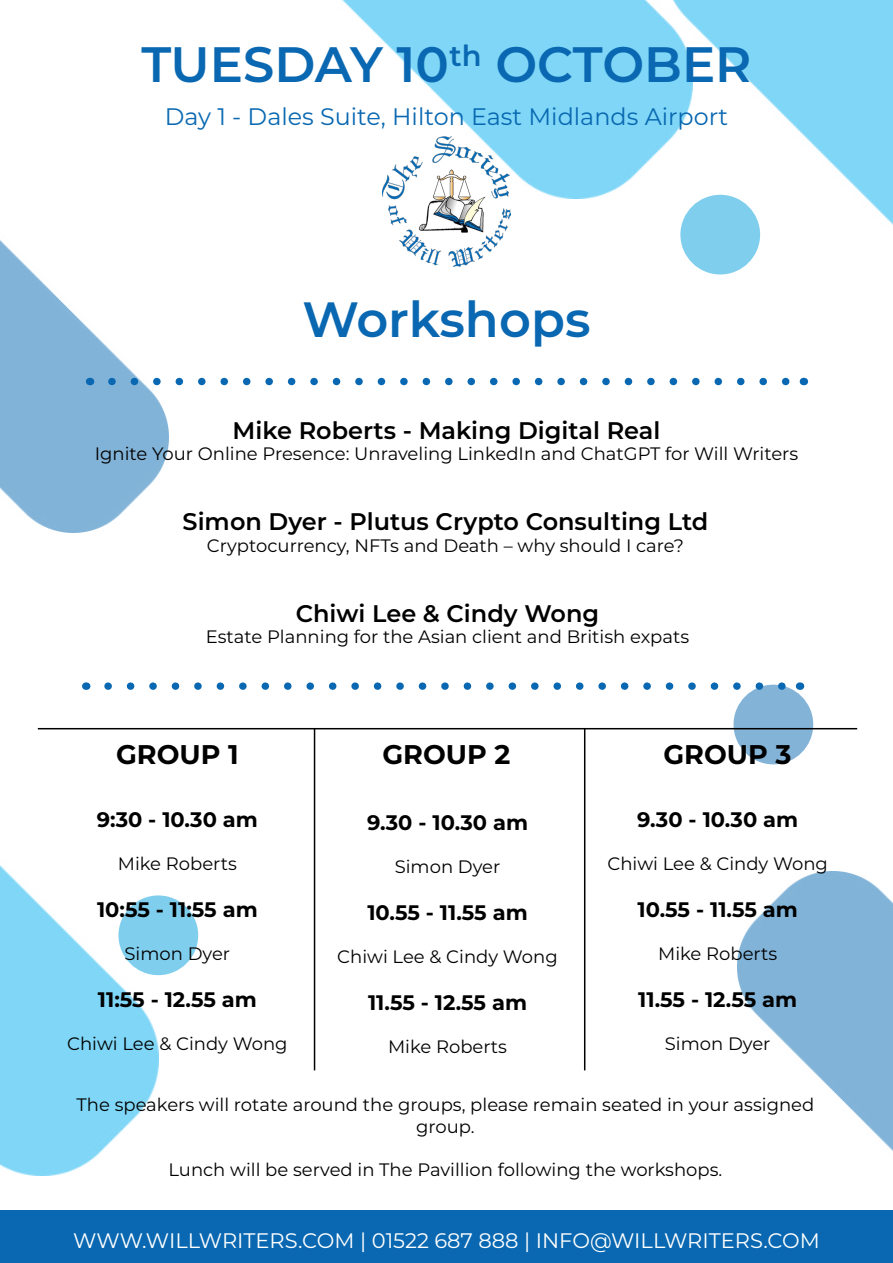
<style>
.page{position:relative;width:893px;height:1263px;background:#fff}
.page>*{position:absolute;margin:0;border:0;box-sizing:border-box;transform-origin:0 0}
.t1{font:600 49.65px "Montserrat";color:#0968b1}
.t2{font:600 49.5px "Montserrat";color:#0968b1}
.t3{font:700 27px "Montserrat";color:#000}
.t4{font:600 24px "Montserrat";color:#000}
.t5{font:23.85px "Montserrat";color:#0968b1}
.t6{font:700 21px "Montserrat";color:#000}
.t7{font:21px "Montserrat";color:#fff}
.t8{font:18px/21.6px "Montserrat";color:#000;text-align:center}
</style>
<div class="page">
<img style="left:0;top:240px;width:169px;height:292px">
<img style="left:0;top:865px;width:158px;height:311px">
<img style="left:682px;top:0;width:211px;height:249px">
<img style="left:342px;top:0;width:350px;height:199px">
<img style="left:738px;top:872px;width:155px;height:279px">
<div style="left:118px;top:895px;width:80px;height:80px;background:#80ceee;border-radius:50%"></div>
<div style="left:680px;top:195px;width:80px;height:79px;background:#80ceee;border-radius:50%"></div>
<div style="left:733px;top:685px;width:80px;height:79px;background:#84b3d8;border-radius:50%"></div>
<div style="left:0;top:1210px;width:893px;height:53px;background:#0968b1"></div>
<hr style="left:314px;top:729px;width:1px;height:341px;background:#000">
<hr style="left:584px;top:729px;width:1px;height:341px;background:#000">
<hr style="left:38px;top:728px;width:819px;height:1px;background:#000">
<svg style="left:108px;top:682px;width:680px;height:8px"></svg>
<svg style="left:112px;top:378px;width:678px;height:7px"></svg>
<img style="left:382px;top:137px;width:129px;height:130px">
<h1 class="t1" style="left:141px;top:29px;width:612px">TUESDAY 10<sup>th</sup> OCTOBER</h1>
<h3 class="t5" style="left:165px;top:100px;width:565px">Day 1 - Dales Suite, Hilton East Midlands Airport</h3>
<h2 class="t2" style="left:302px;top:284px;width:290px">Workshops</h2>
<h3 class="t4" style="left:233px;top:413px;width:429px">Mike Roberts - Making Digital Real</h3>
<p class="t8" style="left:95px;top:443px;width:705px">Ignite Your Online Presence: Unraveling LinkedIn and ChatGPT for Will Writers</p>
<h3 class="t4" style="left:183px;top:505px;width:527px">Simon Dyer - Plutus Crypto Consulting Ltd</h3>
<p class="t8" style="left:207px;top:534px;width:479px">Cryptocurrency, NFTs and Death – why should I care?</p>
<h3 class="t4" style="left:296px;top:596px;width:305px">Chiwi Lee &amp; Cindy Wong</h3>
<p class="t8" style="left:206px;top:625px;width:485px">Estate Planning for the Asian client and British expats</p>
<h3 class="t3" style="left:116px;top:735px;width:124px">GROUP 1</h3>
<h3 class="t3" style="left:382px;top:735px;width:130px">GROUP 2</h3>
<h3 class="t3" style="left:663px;top:735px;width:130px">GROUP 3</h3>
<p class="t6" style="left:97px;top:804px;width:163px">9:30 - 10.30 am</p>
<p class="t8" style="left:118px;top:852px;width:121px">Mike Roberts</p>
<p class="t6" style="left:97px;top:894px;width:162px">10:55 - 11:55 am</p>
<p class="t8" style="left:125px;top:942px;width:107px">Simon Dyer</p>
<p class="t6" style="left:98px;top:984px;width:160px">11:55 - 12.55 am</p>
<p class="t8" style="left:67px;top:1032px;width:222px">Chiwi Lee &amp; Cindy Wong</p>
<p class="t6" style="left:367px;top:807px;width:163px">9.30 - 10.30 am</p>
<p class="t8" style="left:395px;top:855px;width:107px">Simon Dyer</p>
<p class="t6" style="left:367px;top:897px;width:162px">10.55 - 11.55 am</p>
<p class="t8" style="left:337px;top:945px;width:222px">Chiwi Lee &amp; Cindy Wong</p>
<p class="t6" style="left:368px;top:987px;width:160px">11.55 - 12.55 am</p>
<p class="t8" style="left:388px;top:1035px;width:121px">Mike Roberts</p>
<p class="t6" style="left:637px;top:804px;width:163px">9.30 - 10.30 am</p>
<p class="t8" style="left:607px;top:852px;width:222px">Chiwi Lee &amp; Cindy Wong</p>
<p class="t6" style="left:637px;top:894px;width:162px">10.55 - 11.55 am</p>
<p class="t8" style="left:658px;top:942px;width:121px">Mike Roberts</p>
<p class="t6" style="left:638px;top:984px;width:160px">11.55 - 12.55 am</p>
<p class="t8" style="left:665px;top:1032px;width:107px">Simon Dyer</p>
<p class="t8" style="left:77px;top:1093px;width:739px">The speakers will rotate around the groups, please remain seated in your assigned group.</p>
<p class="t8" style="left:169px;top:1158px;width:555px">Lunch will be served in The Pavillion following the workshops.</p>
<p class="t7" style="left:73px;top:1226px;width:748px">WWW.WILLWRITERS.COM | 01522 687 888 | INFO@WILLWRITERS.COM</p>
</div>
